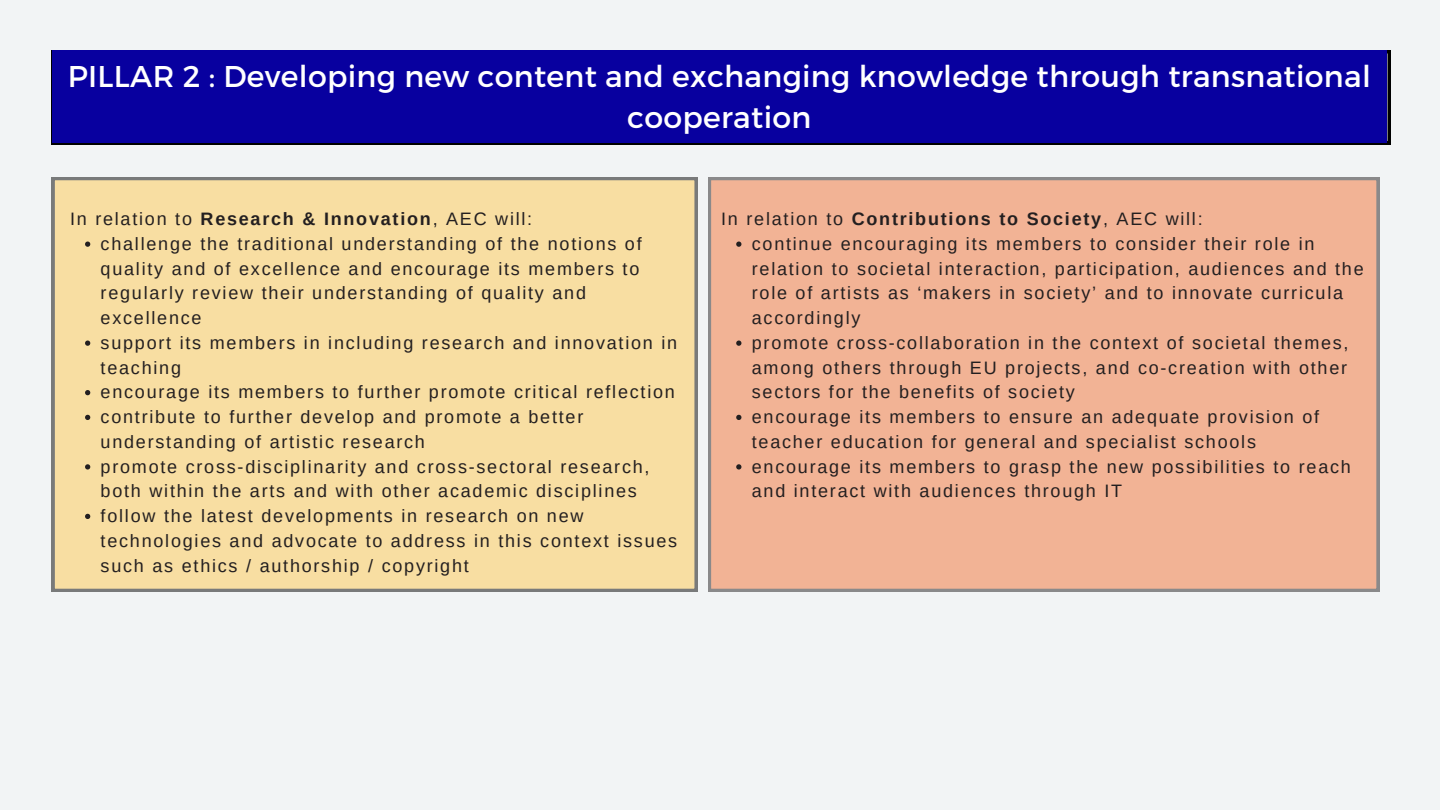
<style>
.page{position:relative;width:1440px;height:810px;background:#f2f4f5}
.page>*{position:absolute;margin:0;border:0;box-sizing:border-box;transform-origin:0 0}
.t1{font:30px/41.2px "Montserrat";letter-spacing:.01em;color:#fff;text-align:center}
.t2{font:18px/24.8px "Arimo";letter-spacing:.1em;color:#231f20}
.t3{font:700 18px "Arimo";letter-spacing:.1em;color:#231f20}
.s1{font-weight:700}
.s2{font-weight:400}
</style>
<div class="page">
<svg style="left:52px;top:50px;width:1339px;height:94px"></svg>
<div style="left:52px;top:50px;width:1335px;height:92px;background:#08009f"></div>
<div style="left:52px;top:177px;width:645px;height:415px;background:#f8dea2"></div>
<div style="left:708px;top:177px;width:671px;height:415px;background:#f2b395"></div>
<svg style="left:85px;top:242px;width:5px;height:5px"></svg>
<svg style="left:85px;top:341px;width:5px;height:5px"></svg>
<svg style="left:85px;top:390px;width:5px;height:5px"></svg>
<svg style="left:85px;top:415px;width:5px;height:5px"></svg>
<svg style="left:85px;top:464px;width:5px;height:6px"></svg>
<svg style="left:85px;top:514px;width:5px;height:5px"></svg>
<svg style="left:736px;top:242px;width:5px;height:5px"></svg>
<svg style="left:736px;top:341px;width:5px;height:5px"></svg>
<svg style="left:736px;top:415px;width:5px;height:5px"></svg>
<svg style="left:736px;top:464px;width:5px;height:6px"></svg>
<p class="t1" style="left:68px;top:54px;width:1305px">PILLAR 2 : Developing new content and exchanging knowledge through transnational cooperation</p>
<p class="t2" style="left:70px;top:206px;width:464px">In relation to <span class="s1">Research &amp; Innovation</span>, AEC will:</p>
<p class="t2" style="left:101px;top:231px;width:543px">challenge the traditional understanding of the notions of quality and of excellence and encourage its members to regularly review their understanding of quality and excellence</p>
<p class="t2" style="left:101px;top:330px;width:578px">support its members in including research and innovation in teaching</p>
<p class="t2" style="left:101px;top:380px;width:576px">encourage its members to further promote critical reflection</p>
<p class="t2" style="left:101px;top:404px;width:484px">contribute to further develop and promote a better understanding of artistic research</p>
<p class="t2" style="left:101px;top:454px;width:550px">promote cross-disciplinarity and cross-sectoral research, both within the arts and with other academic disciplines</p>
<p class="t2" style="left:101px;top:503px;width:578px">follow the latest developments in research on new technologies and advocate to address in this context issues such as ethics / authorship / copyright</p>
<p class="t3" style="left:721px;top:209px;width:483px"><span class="s2">In relation to</span> Contributions to Society<span class="s2">, AEC will:</span></p>
<p class="t2" style="left:752px;top:231px;width:613px">continue encouraging its members to consider their role in relation to societal interaction, participation, audiences and the role of artists as ‘makers in society’ and to innovate curricula accordingly</p>
<p class="t2" style="left:752px;top:330px;width:598px;text-align:justify">promote cross-collaboration in the context of societal themes, among others through EU projects, and co-creation with other sectors for the benefits of society</p>
<p class="t2" style="left:752px;top:404px;width:569px">encourage its members to ensure an adequate provision of teacher education for general and specialist schools</p>
<p class="t2" style="left:752px;top:454px;width:601px">encourage its members to grasp the new possibilities to reach and interact with audiences through IT</p>
</div>
